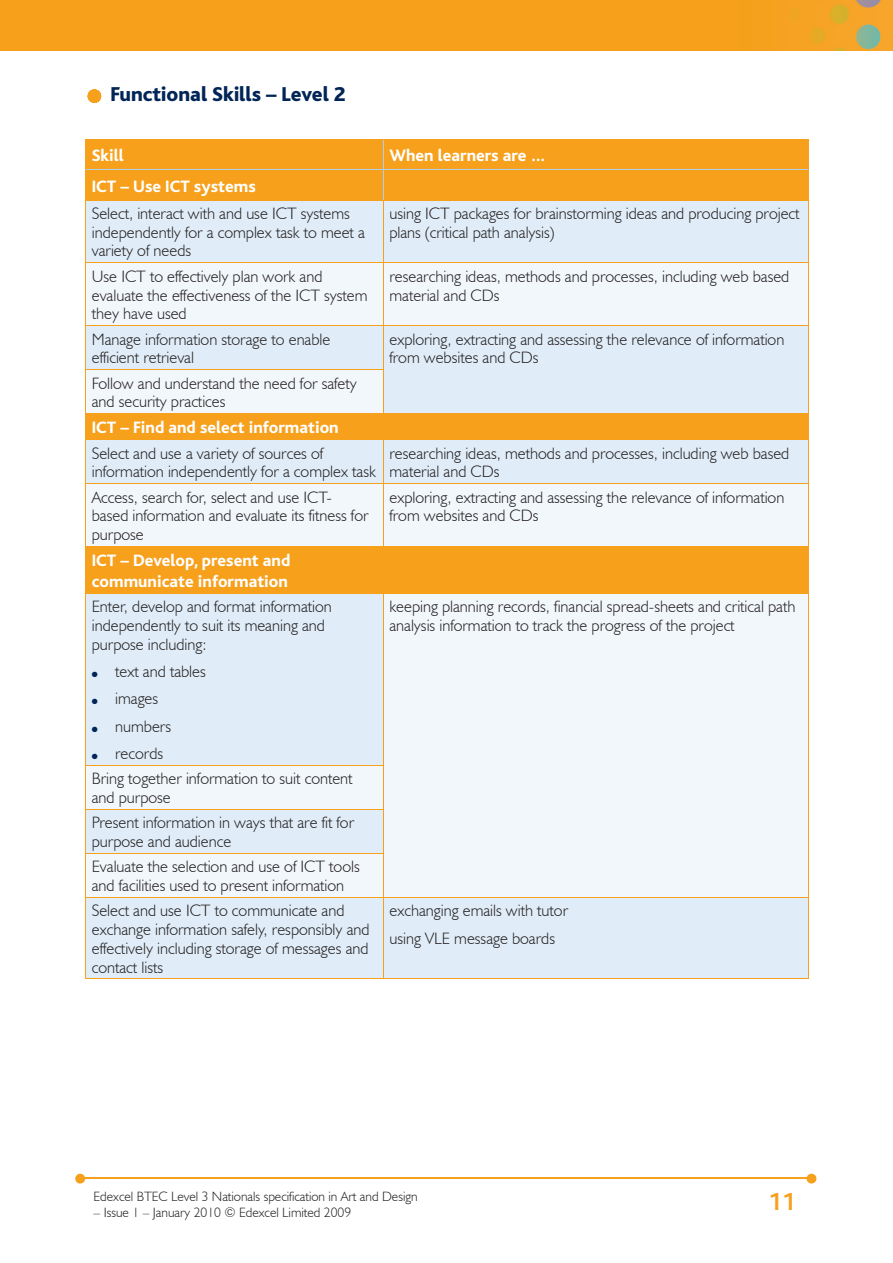
<style>
.page{position:relative;width:893px;height:1263px;background:#fff}
.page>*{position:absolute;margin:0;border:0;box-sizing:border-box;transform-origin:0 0}
.t1{font:700 25.5px "Bliss";color:#f6a01b}
.t2{font:800 21px "Bliss";color:#002556}
.t3{font:800 17.25px/21px "Bliss";color:#fff}
.t4{font:300 16.5px/18.8px "Humanist 521 BT";color:#231f20}
.t5{font:300 13.5px "Humanist 521 BT";color:#231f20}
.t6{font:7.5px "Zapf Dingbats";color:#002556}
</style>
<div class="page">
<img style="left:0;top:0;width:893px;height:51px">
<hr style="left:82px;top:1178px;width:728px;height:1px;background:#f6a01b">
<svg style="left:807px;top:1174px;width:9px;height:9px"></svg>
<svg style="left:75px;top:1174px;width:10px;height:9px"></svg>
<svg style="left:88px;top:89px;width:13px;height:14px"></svg>
<div style="left:86px;top:140px;width:722px;height:60px;background:#f6a01b"></div>
<div style="left:86px;top:201px;width:722px;height:777px;background:#e0edf8"></div>
<svg style="left:86px;top:263px;width:722px;height:150px;fill:#f2f7fb"></svg>
<div style="left:86px;top:414px;width:722px;height:25px;background:#f6a01b"></div>
<div style="left:86px;top:440px;width:722px;height:43px;background:#e0edf8"></div>
<svg style="left:86px;top:484px;width:722px;height:413px;fill:#f2f7fb"></svg>
<hr style="left:383px;top:140px;width:1px;height:30px;background:#accfed">
<hr style="left:86px;top:170px;width:297px;height:1px;background:#accfed">
<hr style="left:383px;top:170px;width:425px;height:1px;background:#accfed">
<hr style="left:85px;top:140px;width:1px;height:30px;background:#f6a01b">
<hr style="left:808px;top:140px;width:1px;height:30px;background:#f6a01b">
<hr style="left:85px;top:139px;width:298px;height:1px;background:#f6a01b">
<hr style="left:383px;top:139px;width:426px;height:1px;background:#f6a01b">
<hr style="left:383px;top:170px;width:1px;height:30px;background:#accfed">
<hr style="left:85px;top:170px;width:1px;height:30px;background:#f6a01b">
<hr style="left:808px;top:170px;width:1px;height:30px;background:#f6a01b">
<hr style="left:383px;top:200px;width:1px;height:62px;background:#f6a01b">
<hr style="left:85px;top:200px;width:1px;height:62px;background:#f6a01b">
<hr style="left:808px;top:200px;width:1px;height:62px;background:#f6a01b">
<hr style="left:85px;top:200px;width:298px;height:1px;background:#f6a01b">
<hr style="left:383px;top:200px;width:426px;height:1px;background:#f6a01b">
<hr style="left:383px;top:263px;width:1px;height:62px;background:#f6a01b">
<hr style="left:85px;top:263px;width:1px;height:62px;background:#f6a01b">
<hr style="left:808px;top:263px;width:1px;height:62px;background:#f6a01b">
<hr style="left:85px;top:262px;width:298px;height:1px;background:#f6a01b">
<hr style="left:383px;top:262px;width:426px;height:1px;background:#f6a01b">
<hr style="left:383px;top:326px;width:1px;height:43px;background:#f6a01b">
<hr style="left:85px;top:326px;width:1px;height:43px;background:#f6a01b">
<hr style="left:808px;top:326px;width:1px;height:44px;background:#f6a01b">
<hr style="left:808px;top:370px;width:1px;height:43px;background:#f6a01b">
<hr style="left:85px;top:325px;width:298px;height:1px;background:#f6a01b">
<hr style="left:383px;top:325px;width:426px;height:1px;background:#f6a01b">
<hr style="left:383px;top:370px;width:1px;height:43px;background:#f6a01b">
<hr style="left:85px;top:370px;width:1px;height:43px;background:#f6a01b">
<hr style="left:85px;top:369px;width:298px;height:1px;background:#f6a01b">
<svg style="left:383px;top:414px;width:1px;height:25px"></svg>
<svg style="left:85px;top:414px;width:1px;height:25px"></svg>
<svg style="left:808px;top:414px;width:1px;height:25px"></svg>
<hr style="left:85px;top:413px;width:298px;height:1px;background:#f6a01b">
<hr style="left:383px;top:413px;width:426px;height:1px;background:#f6a01b">
<hr style="left:383px;top:440px;width:1px;height:43px;background:#f6a01b">
<hr style="left:85px;top:440px;width:1px;height:43px;background:#f6a01b">
<hr style="left:808px;top:440px;width:1px;height:43px;background:#f6a01b">
<hr style="left:85px;top:439px;width:298px;height:1px;background:#f6a01b">
<hr style="left:383px;top:439px;width:426px;height:1px;background:#f6a01b">
<hr style="left:383px;top:484px;width:1px;height:62px;background:#f6a01b">
<hr style="left:85px;top:484px;width:1px;height:62px;background:#f6a01b">
<hr style="left:808px;top:484px;width:1px;height:62px;background:#f6a01b">
<hr style="left:85px;top:483px;width:298px;height:1px;background:#f6a01b">
<hr style="left:383px;top:483px;width:426px;height:1px;background:#f6a01b">
<hr style="left:383px;top:547px;width:1px;height:46px;background:#f6a01b">
<hr style="left:85px;top:547px;width:1px;height:46px;background:#f6a01b">
<hr style="left:808px;top:547px;width:1px;height:46px;background:#f6a01b">
<hr style="left:85px;top:546px;width:298px;height:1px;background:#f6a01b">
<hr style="left:383px;top:546px;width:426px;height:1px;background:#f6a01b">
<hr style="left:383px;top:594px;width:1px;height:171px;background:#f6a01b">
<hr style="left:85px;top:594px;width:1px;height:171px;background:#f6a01b">
<hr style="left:808px;top:594px;width:1px;height:171px;background:#f6a01b">
<hr style="left:808px;top:765px;width:1px;height:44px;background:#f6a01b">
<hr style="left:808px;top:809px;width:1px;height:44px;background:#f6a01b">
<hr style="left:808px;top:853px;width:1px;height:44px;background:#f6a01b">
<hr style="left:85px;top:593px;width:298px;height:1px;background:#f6a01b">
<hr style="left:383px;top:593px;width:426px;height:1px;background:#f6a01b">
<hr style="left:383px;top:766px;width:1px;height:43px;background:#f6a01b">
<hr style="left:85px;top:766px;width:1px;height:43px;background:#f6a01b">
<hr style="left:85px;top:765px;width:298px;height:1px;background:#f6a01b">
<hr style="left:383px;top:810px;width:1px;height:43px;background:#f6a01b">
<hr style="left:85px;top:810px;width:1px;height:43px;background:#f6a01b">
<hr style="left:85px;top:809px;width:298px;height:1px;background:#f6a01b">
<hr style="left:383px;top:854px;width:1px;height:43px;background:#f6a01b">
<hr style="left:85px;top:854px;width:1px;height:43px;background:#f6a01b">
<hr style="left:85px;top:853px;width:298px;height:1px;background:#f6a01b">
<hr style="left:383px;top:898px;width:1px;height:80px;background:#f6a01b">
<hr style="left:85px;top:898px;width:1px;height:80px;background:#f6a01b">
<hr style="left:808px;top:898px;width:1px;height:80px;background:#f6a01b">
<hr style="left:85px;top:897px;width:298px;height:1px;background:#f6a01b">
<hr style="left:383px;top:897px;width:426px;height:1px;background:#f6a01b">
<hr style="left:85px;top:978px;width:298px;height:1px;background:#f6a01b">
<hr style="left:383px;top:978px;width:426px;height:1px;background:#f6a01b">
<p class="t2" style="left:111px;top:83px;width:237px">Functional Skills – Level 2</p>
<p class="t3" style="left:92px;top:146px;width:33px">Skill</p>
<p class="t3" style="left:389px;top:146px;width:158px">When learners are …</p>
<p class="t3" style="left:92px;top:176px;width:166px">ICT – Use ICT systems</p>
<p class="t4" style="left:92px;top:204px;width:275px">Select, interact with and use ICT systems independently for a complex task to meet a variety of needs</p>
<p class="t4" style="left:389px;top:204px;width:412px">using ICT packages for brainstorming ideas and producing project plans (critical path analysis)</p>
<p class="t4" style="left:92px;top:266px;width:277px">Use ICT to effectively plan work and evaluate the effectiveness of the ICT system they have used</p>
<p class="t4" style="left:389px;top:266px;width:401px">researching ideas, methods and processes, including web based material and CDs</p>
<p class="t4" style="left:92px;top:329px;width:240px">Manage information storage to enable efficient retrieval</p>
<p class="t4" style="left:389px;top:329px;width:396px">exploring, extracting and assessing the relevance of information from websites and CDs</p>
<p class="t4" style="left:92px;top:373px;width:266px">Follow and understand the need for safety and security practices</p>
<p class="t3" style="left:92px;top:418px;width:248px">ICT – Find and select information</p>
<p class="t4" style="left:92px;top:443px;width:286px">Select and use a variety of sources of information independently for a complex task</p>
<p class="t4" style="left:389px;top:443px;width:401px">researching ideas, methods and processes, including web based material and CDs</p>
<p class="t4" style="left:92px;top:487px;width:278px">Access, search for, select and use ICT&shy;based information and evaluate its fitness for purpose</p>
<p class="t4" style="left:389px;top:487px;width:396px">exploring, extracting and assessing the relevance of information from websites and CDs</p>
<p class="t3" style="left:92px;top:550px;width:200px">ICT – Develop, present and communicate information</p>
<p class="t4" style="left:92px;top:597px;width:241px">Enter, develop and format information independently to suit its meaning and purpose including:</p>
<p class="t4" style="left:115px;top:657px;width:92px;line-height:27.3px">text and tables images numbers records</p>
<p class="t4" style="left:389px;top:597px;width:407px">keeping planning records, financial spread-sheets and critical path analysis information to track the progress of the project</p>
<p class="t6" style="left:92px;top:671px;width:7px">●</p>
<p class="t6" style="left:92px;top:698px;width:7px">●</p>
<p class="t6" style="left:92px;top:725px;width:7px">●</p>
<p class="t6" style="left:92px;top:753px;width:7px">●</p>
<p class="t4" style="left:92px;top:769px;width:262px">Bring together information to suit content and purpose</p>
<p class="t4" style="left:92px;top:813px;width:264px">Present information in ways that are fit for purpose and audience</p>
<p class="t4" style="left:92px;top:857px;width:269px">Evaluate the selection and use of ICT tools and facilities used to present information</p>
<p class="t4" style="left:92px;top:901px;width:279px">Select and use ICT to communicate and exchange information safely, responsibly and effectively including storage of messages and contact lists</p>
<p class="t4" style="left:389px;top:897px;width:180px;line-height:27.3px">exchanging emails with tutor using VLE message boards</p>
<p class="t5" style="left:94px;top:1188px;width:326px">Edexcel BTEC Level 3 Nationals specification in Art and Design</p>
<p class="t5" style="left:94px;top:1204px;width:259px">– Issue 1 – January 2010 © Edexcel Limited 2009</p>
<h1 class="t1" style="left:768px;top:1189px;width:29px">11</h1>
</div>
